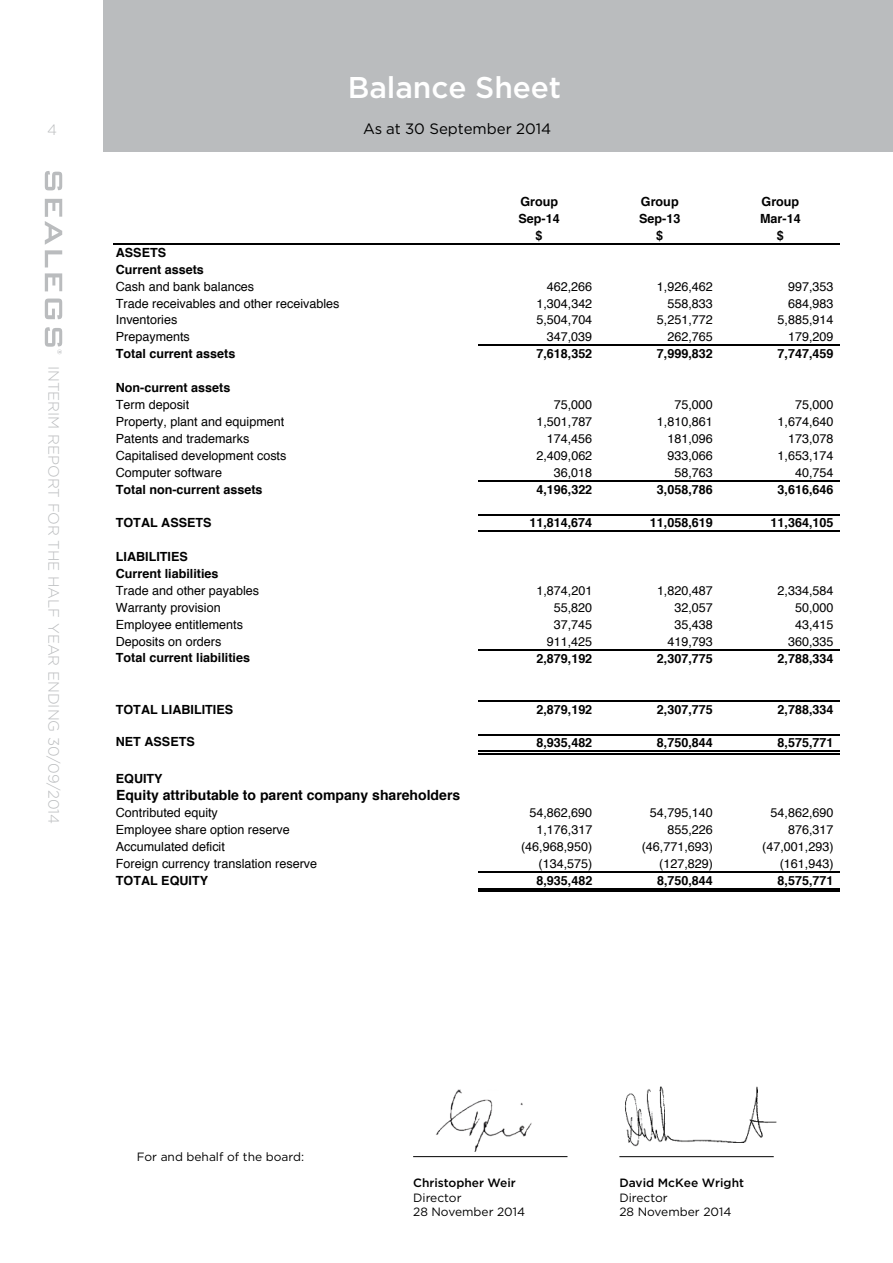
<style>
.page{position:relative;width:893px;height:1263px;background:#fff}
.page>*{position:absolute;margin:0;border:0;box-sizing:border-box;transform-origin:0 0}
.t1{font:500 30px "Gotham HTF";letter-spacing:-.005em;color:#fff}
.t2{font:300 15px "Gotham HTF";color:#babcbe}
.t3{font:15px "Gotham HTF";color:#000}
.t4{font:700 14.1px "Helvetica";color:#000}
.t5{font:12.6px "Helvetica";color:#000}
.t6{font:700 12.6px/17px "Helvetica";color:#000}
.t7{font:12px/14.4px "Gotham HTF";color:#000}
.t8{font:500 12px "Gotham HTF";color:#000}
</style>
<div class="page">
<svg style="left:45px;top:171px;width:17px;height:183px"></svg>
<div style="left:104px;top:0;width:789px;height:152px;background:#babcbe"></div>
<hr style="left:113px;top:243px;width:727px;height:1px;background:#000">
<hr style="left:478px;top:345px;width:362px;height:1px;background:#000">
<hr style="left:478px;top:480px;width:362px;height:1px;background:#000">
<hr style="left:478px;top:514px;width:362px;height:1px;background:#000">
<hr style="left:478px;top:531px;width:362px;height:1px;background:#000">
<hr style="left:478px;top:649px;width:362px;height:1px;background:#000">
<hr style="left:478px;top:700px;width:362px;height:1px;background:#000">
<hr style="left:478px;top:734px;width:362px;height:1px;background:#000">
<hr style="left:478px;top:751px;width:362px;height:1px;background:#000">
<hr style="left:478px;top:753px;width:362px;height:1px;background:#000">
<hr style="left:478px;top:871px;width:362px;height:1px;background:#000">
<hr style="left:478px;top:888px;width:362px;height:1px;background:#000">
<hr style="left:478px;top:891px;width:362px;height:1px;background:#000">
<img style="left:619px;top:1086px;width:158px;height:72px">
<hr style="left:413px;top:1156px;width:154px;height:1px;background:#000">
<hr style="left:619px;top:1156px;width:155px;height:1px;background:#000">
<img style="left:436px;top:1089px;width:96px;height:62px">
<p class="t2" style="left:47px;top:122px;width:11px">4</p>
<p class="t2" style="left:62px;top:366px;width:460px;rotate:90deg">INTERIM REPORT FOR THE HALF YEAR ENDING 30/09/2014</p>
<h1 class="t1" style="left:304px;top:70px;width:216px">Balance Sheet</h1>
<p class="t3" style="left:316px;top:120px;width:190px">As at 30 September 2013</p>
<h1 class="t1" style="left:348px;top:70px;width:215px">Balance Sheet</h1>
<p class="t3" style="left:363px;top:120px;width:190px">As at 30 September 2014</p>
<p class="t6" style="left:520px;top:193px;width:39px">Group</p>
<p class="t6" style="left:641px;top:193px;width:39px">Group</p>
<p class="t6" style="left:762px;top:193px;width:39px">Group</p>
<p class="t6" style="left:519px;top:210px;width:43px">Sep-14</p>
<p class="t6" style="left:639px;top:210px;width:43px">Sep-13</p>
<p class="t6" style="left:760px;top:210px;width:42px">Mar-14</p>
<p class="t6" style="left:536px;top:227px;width:8px">$</p>
<p class="t6" style="left:656px;top:227px;width:8px">$</p>
<p class="t6" style="left:777px;top:227px;width:8px">$</p>
<p class="t6" style="left:116px;top:244px;width:90px">ASSETS<br>Current assets</p>
<p class="t5" style="left:116px;top:276px;width:140px">Cash and bank balances</p>
<p class="t5" style="left:547px;top:276px;width:47px">462,266</p>
<p class="t5" style="left:657px;top:276px;width:57px">1,926,462</p>
<p class="t5" style="left:788px;top:276px;width:47px">997,353</p>
<p class="t5" style="left:116px;top:293px;width:225px">Trade receivables and other receivables</p>
<p class="t5" style="left:536px;top:293px;width:57px">1,304,342</p>
<p class="t5" style="left:667px;top:293px;width:47px">558,833</p>
<p class="t5" style="left:788px;top:293px;width:47px">684,983</p>
<p class="t5" style="left:116px;top:310px;width:63px">Inventories</p>
<p class="t5" style="left:536px;top:310px;width:57px">5,504,704</p>
<p class="t5" style="left:657px;top:310px;width:57px">5,251,772</p>
<p class="t5" style="left:778px;top:310px;width:57px">5,885,914</p>
<p class="t5" style="left:116px;top:327px;width:76px">Prepayments</p>
<p class="t5" style="left:547px;top:327px;width:47px">347,039</p>
<p class="t5" style="left:667px;top:327px;width:47px">262,765</p>
<p class="t5" style="left:788px;top:327px;width:47px">179,209</p>
<p class="t6" style="left:116px;top:345px;width:121px">Total current assets</p>
<p class="t6" style="left:536px;top:345px;width:57px">7,618,352</p>
<p class="t6" style="left:657px;top:345px;width:57px">7,999,832</p>
<p class="t6" style="left:778px;top:345px;width:57px">7,747,459</p>
<p class="t6" style="left:116px;top:379px;width:116px">Non-current assets</p>
<p class="t5" style="left:116px;top:395px;width:75px">Term deposit</p>
<p class="t5" style="left:554px;top:395px;width:40px">75,000</p>
<p class="t5" style="left:674px;top:395px;width:40px">75,000</p>
<p class="t5" style="left:795px;top:395px;width:40px">75,000</p>
<p class="t5" style="left:116px;top:412px;width:170px">Property, plant and equipment</p>
<p class="t5" style="left:536px;top:412px;width:57px">1,501,787</p>
<p class="t5" style="left:657px;top:412px;width:57px">1,810,861</p>
<p class="t5" style="left:778px;top:412px;width:57px">1,674,640</p>
<p class="t5" style="left:116px;top:429px;width:135px">Patents and trademarks</p>
<p class="t5" style="left:547px;top:429px;width:47px">174,456</p>
<p class="t5" style="left:667px;top:429px;width:47px">181,096</p>
<p class="t5" style="left:788px;top:429px;width:47px">173,078</p>
<p class="t5" style="left:116px;top:446px;width:172px">Capitalised development costs</p>
<p class="t5" style="left:536px;top:446px;width:57px">2,409,062</p>
<p class="t5" style="left:667px;top:446px;width:47px">933,066</p>
<p class="t5" style="left:778px;top:446px;width:57px">1,653,174</p>
<p class="t5" style="left:116px;top:463px;width:108px">Computer software</p>
<p class="t5" style="left:554px;top:463px;width:40px">36,018</p>
<p class="t5" style="left:674px;top:463px;width:40px">58,763</p>
<p class="t5" style="left:795px;top:463px;width:40px">40,754</p>
<p class="t6" style="left:116px;top:481px;width:148px">Total non-current assets</p>
<p class="t6" style="left:536px;top:481px;width:57px">4,196,322</p>
<p class="t6" style="left:657px;top:481px;width:57px">3,058,786</p>
<p class="t6" style="left:778px;top:481px;width:57px">3,616,646</p>
<p class="t6" style="left:116px;top:515px;width:97px">TOTAL ASSETS</p>
<p class="t6" style="left:529px;top:515px;width:64px">11,814,674</p>
<p class="t6" style="left:650px;top:515px;width:64px">11,058,619</p>
<p class="t6" style="left:771px;top:515px;width:64px">11,364,105</p>
<p class="t6" style="left:116px;top:549px;width:104px">LIABILITIES<br>Current liabilities</p>
<p class="t5" style="left:116px;top:581px;width:145px">Trade and other payables</p>
<p class="t5" style="left:536px;top:581px;width:57px">1,874,201</p>
<p class="t5" style="left:657px;top:581px;width:57px">1,820,487</p>
<p class="t5" style="left:778px;top:581px;width:57px">2,334,584</p>
<p class="t5" style="left:116px;top:598px;width:106px">Warranty provision</p>
<p class="t5" style="left:554px;top:598px;width:40px">55,820</p>
<p class="t5" style="left:674px;top:598px;width:40px">32,057</p>
<p class="t5" style="left:795px;top:598px;width:40px">50,000</p>
<p class="t5" style="left:116px;top:615px;width:129px">Employee entitlements</p>
<p class="t5" style="left:554px;top:615px;width:40px">37,745</p>
<p class="t5" style="left:674px;top:615px;width:40px">35,438</p>
<p class="t5" style="left:795px;top:615px;width:40px">43,415</p>
<p class="t5" style="left:116px;top:632px;width:107px">Deposits on orders</p>
<p class="t5" style="left:547px;top:632px;width:47px">911,425</p>
<p class="t5" style="left:667px;top:632px;width:47px">419,793</p>
<p class="t5" style="left:788px;top:632px;width:47px">360,335</p>
<p class="t6" style="left:116px;top:650px;width:136px">Total current liabilities</p>
<p class="t6" style="left:536px;top:650px;width:57px">2,879,192</p>
<p class="t6" style="left:657px;top:650px;width:57px">2,307,775</p>
<p class="t6" style="left:778px;top:650px;width:57px">2,788,334</p>
<p class="t6" style="left:116px;top:701px;width:119px">TOTAL LIABILITIES</p>
<p class="t6" style="left:536px;top:701px;width:57px">2,879,192</p>
<p class="t6" style="left:657px;top:701px;width:57px">2,307,775</p>
<p class="t6" style="left:778px;top:701px;width:57px">2,788,334</p>
<p class="t6" style="left:116px;top:733px;width:80px">NET ASSETS</p>
<p class="t6" style="left:536px;top:734px;width:57px">8,935,482</p>
<p class="t6" style="left:657px;top:734px;width:57px">8,750,844</p>
<p class="t6" style="left:778px;top:734px;width:57px">8,575,771</p>
<p class="t6" style="left:116px;top:771px;width:48px">EQUITY</p>
<p class="t4" style="left:116px;top:784px;width:346px">Equity attributable to parent company shareholders</p>
<p class="t5" style="left:116px;top:803px;width:104px">Contributed equity</p>
<p class="t5" style="left:529px;top:803px;width:64px">54,862,690</p>
<p class="t5" style="left:650px;top:803px;width:64px">54,795,140</p>
<p class="t5" style="left:771px;top:803px;width:64px">54,862,690</p>
<p class="t5" style="left:116px;top:820px;width:176px">Employee share option reserve</p>
<p class="t5" style="left:536px;top:820px;width:57px">1,176,317</p>
<p class="t5" style="left:667px;top:820px;width:47px">855,226</p>
<p class="t5" style="left:788px;top:820px;width:47px">876,317</p>
<p class="t5" style="left:116px;top:837px;width:111px">Accumulated deficit</p>
<p class="t5" style="left:521px;top:837px;width:73px">(46,968,950)</p>
<p class="t5" style="left:642px;top:837px;width:73px">(46,771,693)</p>
<p class="t5" style="left:762px;top:837px;width:73px">(47,001,293)</p>
<p class="t5" style="left:116px;top:854px;width:203px">Foreign currency translation reserve</p>
<p class="t5" style="left:539px;top:854px;width:55px">(134,575)</p>
<p class="t5" style="left:659px;top:854px;width:55px">(127,829)</p>
<p class="t5" style="left:780px;top:854px;width:55px">(161,943)</p>
<p class="t6" style="left:116px;top:872px;width:94px">TOTAL EQUITY</p>
<p class="t6" style="left:536px;top:872px;width:57px">8,935,482</p>
<p class="t6" style="left:657px;top:872px;width:57px">8,750,844</p>
<p class="t6" style="left:778px;top:872px;width:57px">8,575,771</p>
<p class="t7" style="left:137px;top:1149px;width:169px">For and behalf of the board:</p>
<p class="t8" style="left:413px;top:1176px;width:104px">Christopher Weir</p>
<p class="t7" style="left:413px;top:1190px;width:114px">Director<br>28 November 2014</p>
<p class="t8" style="left:619px;top:1176px;width:126px">David McKee Wright</p>
<p class="t7" style="left:619px;top:1190px;width:114px">Director<br>28 November 2014</p>
</div>
